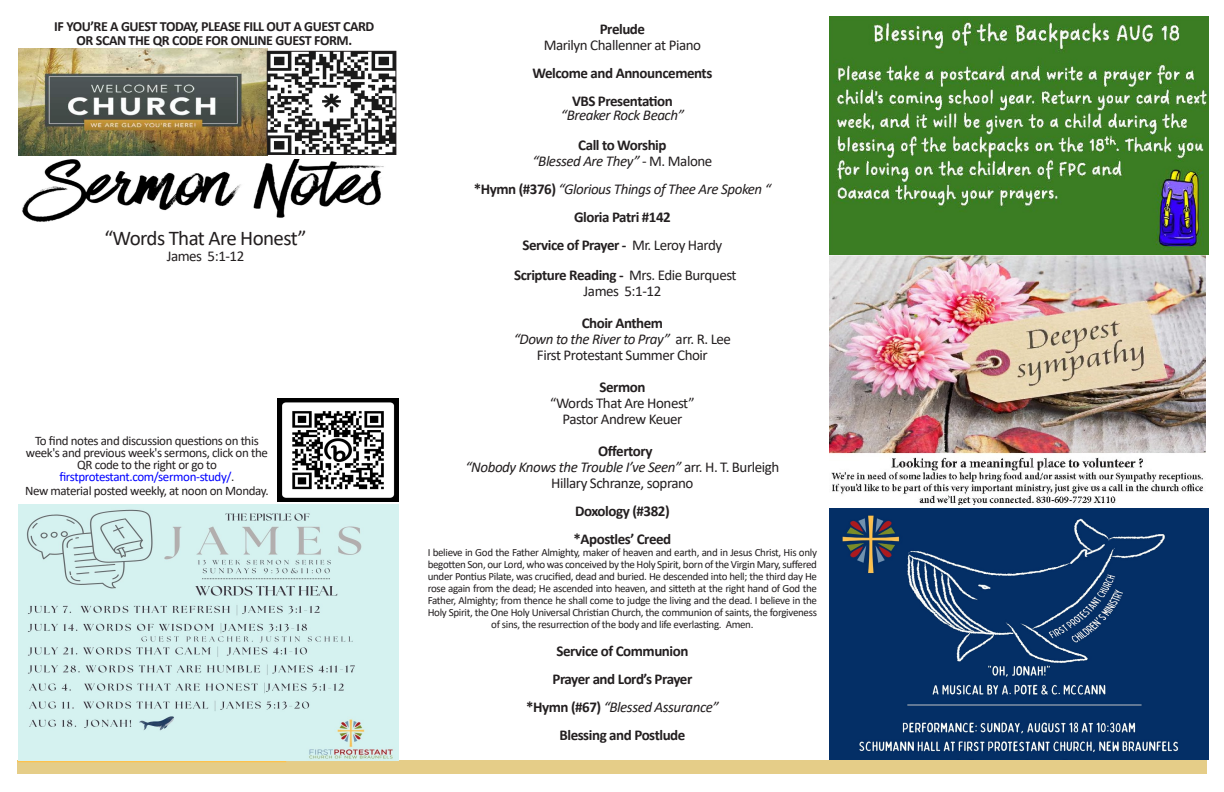
<style>
.page{position:relative;width:1224px;height:792px;background:#fff}
.page>*{position:absolute;margin:0;border:0;box-sizing:border-box;transform-origin:0 0}
.t1{font:21px "Calibri";letter-spacing:-.03em;color:#231f20}
.t2{font:700 15px "Calibri";letter-spacing:-.03em;color:#231f20}
.t3{font:italic 15px "Calibri";letter-spacing:-.03em;color:#231f20}
.t4{font:15px "Calibri";letter-spacing:-.03em;color:#231f20}
.t5{font:700 14px "Calibri";letter-spacing:-.03em;color:#231f20}
.t6{font:13px/12px "Calibri";letter-spacing:-.03em;color:#231f20;text-align:center}
.t7{font:13px "Calibri";letter-spacing:-.03em;color:#00f}
.t8{font:11px/12px "Calibri";letter-spacing:-.03em;color:#231f20;text-align:center}
.s1{color:#231f20}
.s2{font-style:normal}
.s3{font-weight:700;font-style:normal}
.s4{font-weight:400}
</style>
<div class="page">
<img style="left:18px;top:49px;width:249px;height:107px">
<img style="left:269px;top:53px;width:125px;height:100px">
<div style="left:267px;top:51px;width:129px;height:104px;border:1px solid #231f20"></div>
<img style="left:22px;top:160px;width:362px;height:62px">
<img style="left:278px;top:399px;width:121px;height:103px">
<div style="left:17px;top:760px;width:1190px;height:14px;background:#e5cd88"></div>
<hr style="left:17px;top:760px;width:269px;height:2px;background:#fec24c">
<img style="left:18px;top:505px;width:381px;height:255px">
<img style="left:829px;top:256px;width:377px;height:249px">
<img style="left:829px;top:508px;width:379px;height:251px">
<img style="left:829px;top:17px;width:379px;height:238px">
<p class="t5" style="left:54px;top:17px;width:322px">IF YOU’RE A GUEST TODAY, PLEASE FILL OUT A GUEST CARD</p>
<p class="t5" style="left:77px;top:31px;width:277px">OR SCAN THE QR CODE FOR ONLINE GUEST FORM.</p>
<p class="t1" style="left:104px;top:223px;width:204px">“Words That Are Honest”</p>
<p class="t4" style="left:167px;top:245px;width:79px">James 5:1-12</p>
<p class="t6" style="left:26px;top:434px;width:243px">To find notes and discussion questions on this week's and previous week's sermons, click on the<br>QR code to the right or go to</p>
<p class="t7" style="left:59px;top:467px;width:177px">firstprotestant.com/sermon-study/<span class="s1">.</span></p>
<p class="t6" style="left:25px;top:484px;width:245px">New material posted weekly, at noon on Monday.</p>
<p class="t2" style="left:600px;top:19px;width:47px">Prelude</p>
<p class="t4" style="left:544px;top:35px;width:159px">Marilyn Challenner at Piano</p>
<p class="t2" style="left:533px;top:63px;width:181px">Welcome and Announcements</p>
<p class="t2" style="left:572px;top:91px;width:102px">VBS Presentation</p>
<p class="t3" style="left:561px;top:105px;width:125px">“Breaker Rock Beach”</p>
<p class="t2" style="left:578px;top:135px;width:90px">Call to Worship</p>
<p class="t3" style="left:532px;top:151px;width:181px">“Blessed Are They” <span class="s2">- M. Malone</span></p>
<p class="t3" style="left:474px;top:179px;width:299px"><span class="s3">*Hymn (#376)</span> “Glorious Things of Thee Are Spoken “</p>
<p class="t2" style="left:574px;top:207px;width:98px">Gloria Patri #142</p>
<p class="t2" style="left:522px;top:235px;width:201px">Service of Prayer - <span class="s4">Mr. Leroy Hardy</span></p>
<p class="t2" style="left:514px;top:265px;width:224px">Scripture Reading - <span class="s4">Mrs. Edie Burquest</span></p>
<p class="t4" style="left:584px;top:281px;width:79px">James 5:1-12</p>
<p class="t2" style="left:582px;top:313px;width:83px">Choir Anthem</p>
<p class="t3" style="left:514px;top:329px;width:219px">“Down to the River to Pray” <span class="s2">arr. R. Lee</span></p>
<p class="t4" style="left:537px;top:345px;width:172px">First Protestant Summer Choir</p>
<p class="t2" style="left:599px;top:377px;width:48px">Sermon</p>
<p class="t4" style="left:550px;top:393px;width:146px">“Words That Are Honest”</p>
<p class="t4" style="left:562px;top:409px;width:122px">Pastor Andrew Keuer</p>
<p class="t2" style="left:598px;top:441px;width:56px">Offertory</p>
<p class="t3" style="left:466px;top:457px;width:315px">“Nobody Knows the Trouble I’ve Seen” <span class="s2">arr. H. T. Burleigh</span></p>
<p class="t4" style="left:551px;top:473px;width:144px">Hillary Schranze, soprano</p>
<p class="t2" style="left:575px;top:501px;width:96px">Doxology (#382)</p>
<p class="t2" style="left:574px;top:529px;width:99px">*Apostles’ Creed</p>
<p class="t8" style="left:428px;top:546px;width:391px">I believe in God the Father Almighty, maker of heaven and earth, and in Jesus Christ, His only begotten Son, our Lord, who was conceived by the Holy Spirit, born of the Virgin Mary, suffered under Pontius Pilate, was crucified, dead and buried. He descended into hell; the third day He rose again from the dead; He ascended into heaven, and sitteth at the right hand of God the Father, Almighty; from thence he shall come to judge the living and the dead. I believe in the Holy Spirit, the One Holy Universal Christian Church, the communion of saints, the forgiveness of sins, the resurrection of the body and life everlasting. Amen.</p>
<p class="t2" style="left:556px;top:641px;width:134px">Service of Communion</p>
<p class="t2" style="left:553px;top:669px;width:141px">Prayer and Lord’s Prayer</p>
<p class="t3" style="left:526px;top:697px;width:194px"><span class="s3">*Hymn (#67)</span> “Blessed Assurance”</p>
<p class="t2" style="left:559px;top:725px;width:127px">Blessing and Postlude</p>
</div>
